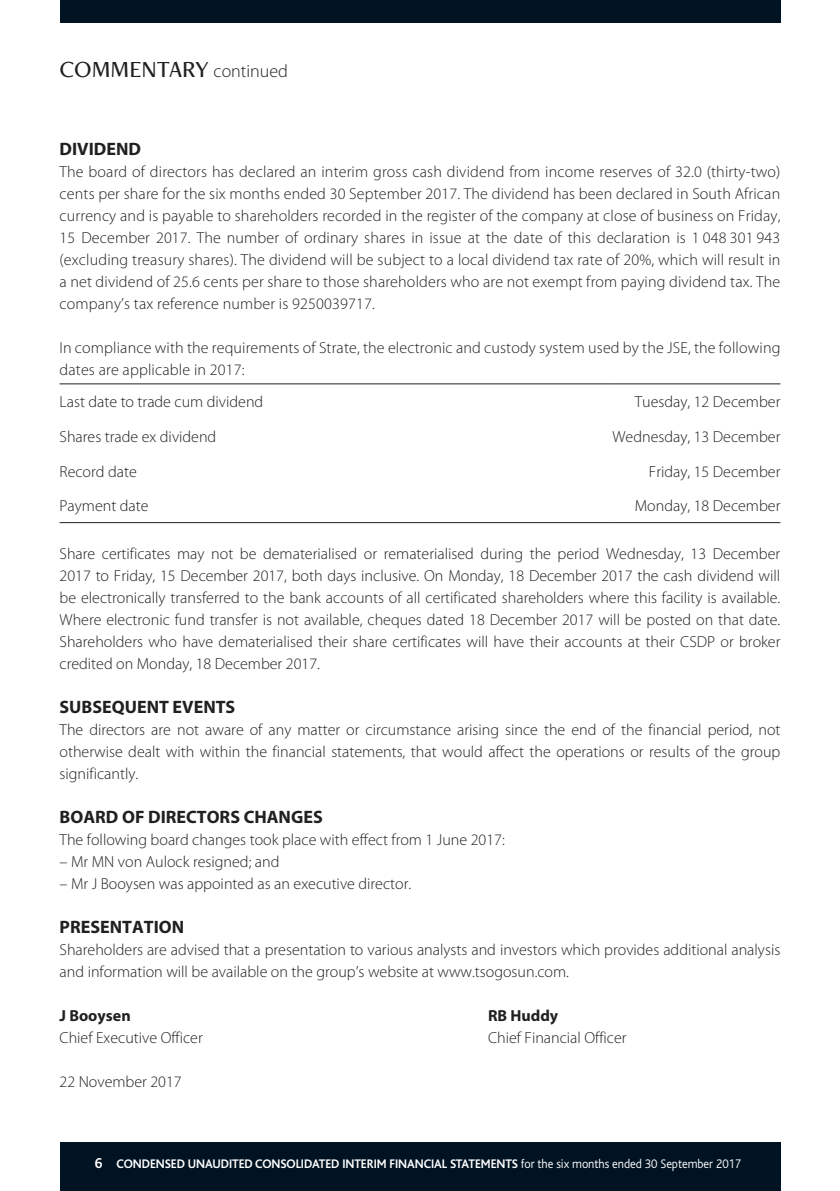
<style>
.page{position:relative;width:840px;height:1191px;background:#fff}
.page>*{position:absolute;margin:0;border:0;box-sizing:border-box;transform-origin:0 0}
.t1{font:500 24px "Freight Neo Pro";color:#221f1f}
.t2{font:700 18px "Myriad Pro";color:#221f1f}
.t3{font:300 16px/22px "Myriad Pro";color:#221f1f;text-align:justify}
.t4{font:700 16px "Myriad Pro";color:#221f1f}
.t5{font:700 13px "Bliss";letter-spacing:-.005em;color:#fff;scale:.95 1}
.s1{font-family:"Myriad Pro";font-weight:300;font-size:18px}
.s2{font-size:15px}
.s3{font-weight:300}
</style>
<div class="page">
<div style="left:60px;top:0;width:720px;height:23px;background:#001322"></div>
<div style="left:60px;top:1142px;width:720px;height:49px;background:#001322"></div>
<hr style="left:60px;top:383px;width:549px;height:1px;background:#221f1f">
<hr style="left:609px;top:383px;width:171px;height:1px;background:#221f1f">
<hr style="left:60px;top:522px;width:549px;height:1px;background:#221f1f">
<hr style="left:609px;top:522px;width:171px;height:1px;background:#221f1f">
<h1 class="t1" style="left:60px;top:61px;width:230px">COMMENTARY <span class="s1">continued</span></h1>
<p class="t2" style="left:60px;top:142px;width:83px">DIVIDEND</p>
<p class="t3" style="left:60px;top:162px;width:722px">The board of directors has declared an interim gross cash dividend from income reserves of 32.0 (thirty-two) cents per share for the six months ended 30 September 2017. The dividend has been declared in South African currency and is payable to shareholders recorded in the register of the company at close of business on Friday, 15 December 2017. The number of ordinary shares in issue at the date of this declaration is 1 048 301 943 (excluding treasury shares). The dividend will be subject to a local dividend tax rate of 20%, which will result in a net dividend of 25.6 cents per share to those shareholders who are not exempt from paying dividend tax. The company’s tax reference number is 9250039717.</p>
<p class="t3" style="left:60px;top:338px;width:722px">In compliance with the requirements of Strate, the electronic and custody system used by the JSE, the following dates are applicable in 2017:</p>
<p class="t3" style="left:60px;top:392px;width:205px">Last date to trade cum dividend</p>
<p class="t3" style="left:634px;top:392px;width:147px">Tuesday, 12 December</p>
<p class="t3" style="left:60px;top:427px;width:158px">Shares trade ex dividend</p>
<p class="t3" style="left:612px;top:427px;width:169px">Wednesday, 13 December</p>
<p class="t3" style="left:60px;top:461px;width:79px">Record date</p>
<p class="t3" style="left:648px;top:461px;width:133px">Friday, 15 December</p>
<p class="t3" style="left:60px;top:496px;width:90px">Payment date</p>
<p class="t3" style="left:634px;top:496px;width:147px">Monday, 18 December</p>
<p class="t3" style="left:60px;top:544px;width:722px">Share certificates may not be dematerialised or rematerialised during the period Wednesday, 13 December 2017 to Friday, 15 December 2017, both days inclusive. On Monday, 18 December 2017 the cash dividend will be electronically transferred to the bank accounts of all certificated shareholders where this facility is available.<br>Where electronic fund transfer is not available, cheques dated 18 December 2017 will be posted on that date.<br>Shareholders who have dematerialised their share certificates will have their accounts at their CSDP or broker credited on Monday, 18 December 2017.</p>
<p class="t2" style="left:60px;top:700px;width:177px">SUBSEQUENT EVENTS</p>
<p class="t3" style="left:60px;top:720px;width:722px">The directors are not aware of any matter or circumstance arising since the end of the financial period, not otherwise dealt with within the financial statements, that would affect the operations or results of the group significantly.</p>
<p class="t2" style="left:60px;top:810px;width:264px">BOARD OF DIRECTORS CHANGES</p>
<p class="t3" style="left:60px;top:830px;width:446px">The following board changes took place with effect from 1 June 2017:</p>
<p class="t3" style="left:60px;top:852px;width:221px">– Mr MN von Aulock resigned; and</p>
<p class="t3" style="left:60px;top:874px;width:353px">– Mr J Booysen was appointed as an executive director.</p>
<p class="t2" style="left:60px;top:920px;width:126px">PRESENTATION</p>
<p class="t3" style="left:60px;top:940px;width:721px">Shareholders are advised that a presentation to various analysts and investors which provides additional analysis and information will be available on the group’s website at www.tsogosun.com.</p>
<p class="t4" style="left:60px;top:1009px;width:73px">J Booysen</p>
<p class="t4" style="left:488px;top:1009px;width:72px">RB Huddy</p>
<p class="t3" style="left:60px;top:1028px;width:145px">Chief Executive Officer</p>
<p class="t3" style="left:488px;top:1028px;width:140px">Chief Financial Officer</p>
<p class="t3" style="left:60px;top:1072px;width:123px">22 November 2017</p>
<p class="t5" style="left:95px;top:1156px;width:681px"><span class="s2">6</span> CONDENSED UNAUDITED CONSOLIDATED INTERIM FINANCIAL STATEMENTS <span class="s3">for the six months ended 30 September 2017</span></p>
</div>
